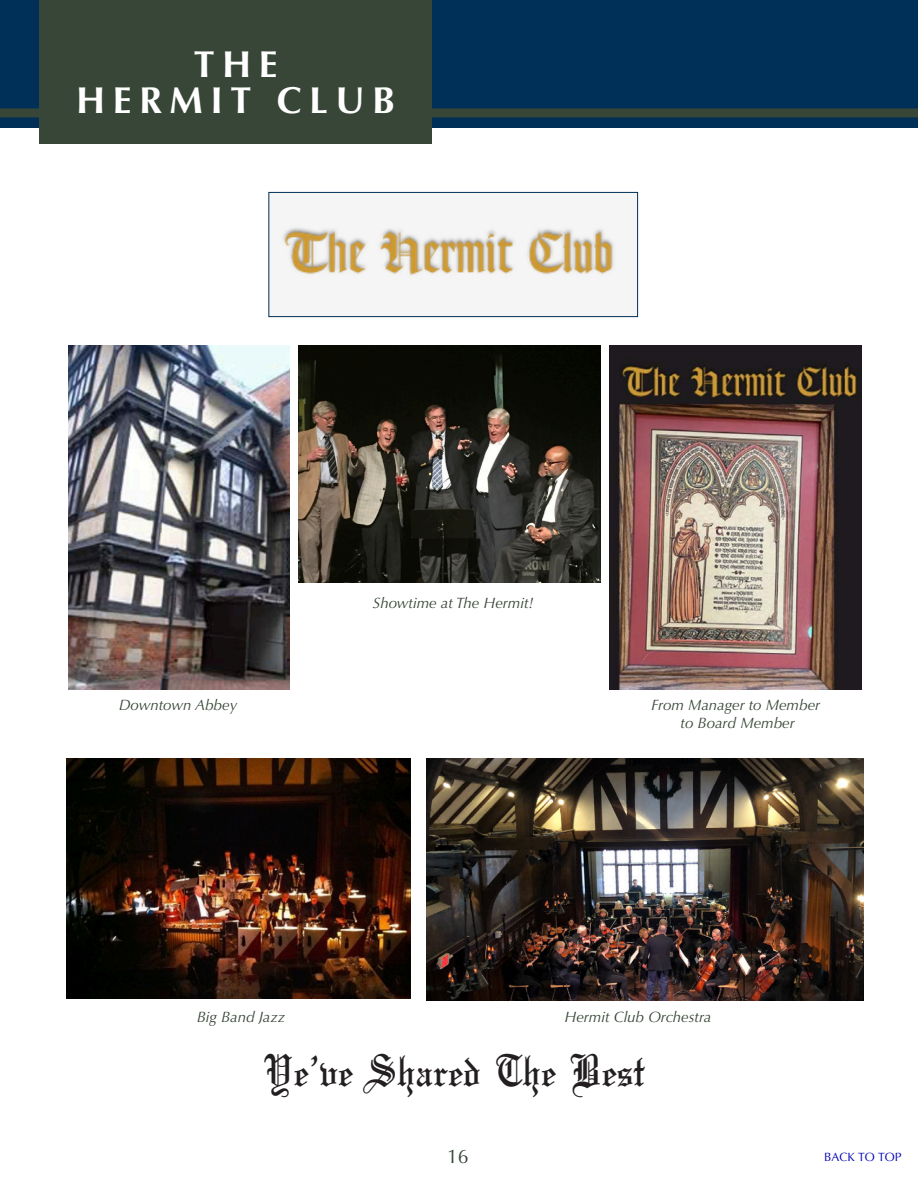
<style>
.page{position:relative;width:918px;height:1188px;background:#fff}
.page>*{position:absolute;margin:0;border:0;box-sizing:border-box;transform-origin:0 0}
.t1{font:48px "Olde English";color:#231f20}
.t2{font:700 37.5px/36px "Optima";letter-spacing:.2em;color:#fff;text-align:center}
.t3{font:19.5px "Optima";color:#374637}
.t4{font:italic 15px/18px "Optima";color:#374637;text-align:center}
.t5{font:12px "Optima";color:#0000b7}
</style>
<div class="page">
<div style="left:0;top:0;width:918px;height:127px;background:#002f57"></div>
<div style="left:40px;top:0;width:392px;height:144px;background:#374637"></div>
<div style="left:0;top:108px;width:918px;height:9px;background:#374637"></div>
<img style="left:281px;top:224px;width:335px;height:54px">
<div style="left:268px;top:192px;width:370px;height:125px;border:1px solid #002f57"></div>
<img style="left:68px;top:346px;width:222px;height:343px">
<img style="left:610px;top:346px;width:251px;height:343px">
<img style="left:66px;top:758px;width:345px;height:240px">
<img style="left:299px;top:346px;width:301px;height:237px">
<img style="left:426px;top:758px;width:438px;height:242px">
<p class="t2" style="left:76px;top:47px;width:320px">THE<br>HERMIT CLUB</p>
<p class="t4" style="left:119px;top:696px;width:120px">Downtown Abbey</p>
<p class="t4" style="left:373px;top:594px;width:162px">Showtime at The Hermit!</p>
<p class="t4" style="left:651px;top:696px;width:171px">From Manager to Member to Board Member</p>
<p class="t4" style="left:197px;top:1008px;width:90px">Big Band Jazz</p>
<p class="t4" style="left:565px;top:1008px;width:148px">Hermit Club Orchestra</p>
<p class="t1" style="left:264px;top:1044px;width:382px">Ye’ve Shared The Best</p>
<h3 class="t3" style="left:447px;top:1145px;width:23px">16</h3>
<p class="t5" style="left:824px;top:1150px;width:79px">BACK TO TOP</p>
</div>
